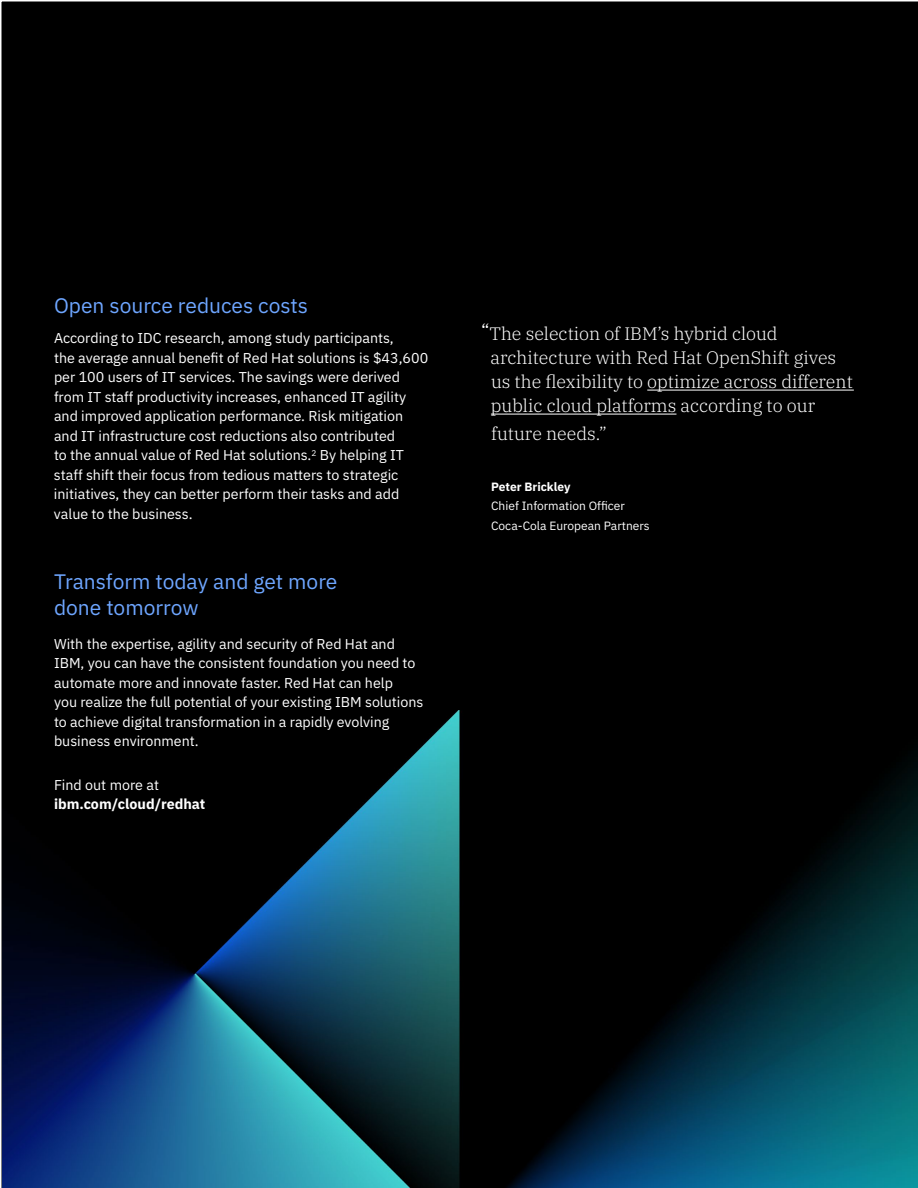
<style>
.page{position:relative;width:918px;height:1188px;background:#fff}
.page>*{position:absolute;margin:0;border:0;box-sizing:border-box;transform-origin:0 0}
.t1{font:21px/25.5px "IBM Plex Sans";color:#6ea6ff}
.t2{font:300 18px/24px "IBM Plex Serif";color:#fff}
.t3{font:14.25px/19.5px "IBM Plex Sans";color:#fff}
.t4{font:700 14.25px "IBM Plex Sans";color:#fff}
.t5{font:12px/20px "IBM Plex Sans";color:#fff}
.t6{font:700 12px "IBM Plex Sans";color:#fff}
</style>
<div class="page">
<div style="left:1px;top:1px;width:917px;height:1187px;background:#000"></div>
<img style="left:3px;top:711px;width:915px;height:477px">
<hr style="left:647px;top:390px;width:207px;height:1px;background:#fff">
<hr style="left:491px;top:414px;width:185px;height:1px;background:#fff">
<h1 class="t1" style="left:54px;top:291px;width:256px">Open source reduces costs</h1>
<p class="t3" style="left:54px;top:327px;width:376px">According to IDC research, among study participants,<br>the average annual benefit of Red Hat solutions is $43,600 per 100 users of IT services. The savings were derived from IT staff productivity increases, enhanced IT agility and improved application performance. Risk mitigation and IT infrastructure cost reductions also contributed<br>to the annual value of Red Hat solutions.<sup>2</sup> By helping IT staff shift their focus from tedious matters to strategic initiatives, they can better perform their tasks and add value to the business.</p>
<h1 class="t1" style="left:54px;top:567px;width:285px">Transform today and get more done tomorrow</h1>
<p class="t3" style="left:54px;top:633px;width:371px">With the expertise, agility and security of Red Hat and IBM, you can have the consistent foundation you need to automate more and innovate faster. Red Hat can help<br>you realize the full potential of your existing IBM solutions to achieve digital transformation in a rapidly evolving business environment.</p>
<p class="t3" style="left:54px;top:774px;width:107px">Find out more at</p>
<p class="t4" style="left:54px;top:793px;width:153px">ibm.com/cloud/redhat</p>
<p class="t2" style="left:491px;top:320px;width:364px;text-indent:-10px"><sup>“</sup>The selection of IBM’s hybrid cloud architecture with Red Hat OpenShift gives us the flexibility to optimize across different public cloud platforms according to our</p>
<p class="t2" style="left:491px;top:420px;width:117px">future needs.”</p>
<p class="t6" style="left:491px;top:477px;width:81px">Peter Brickley</p>
<p class="t5" style="left:491px;top:495px;width:160px">Chief Information Officer<br>Coca-Cola European Partners</p>
</div>
